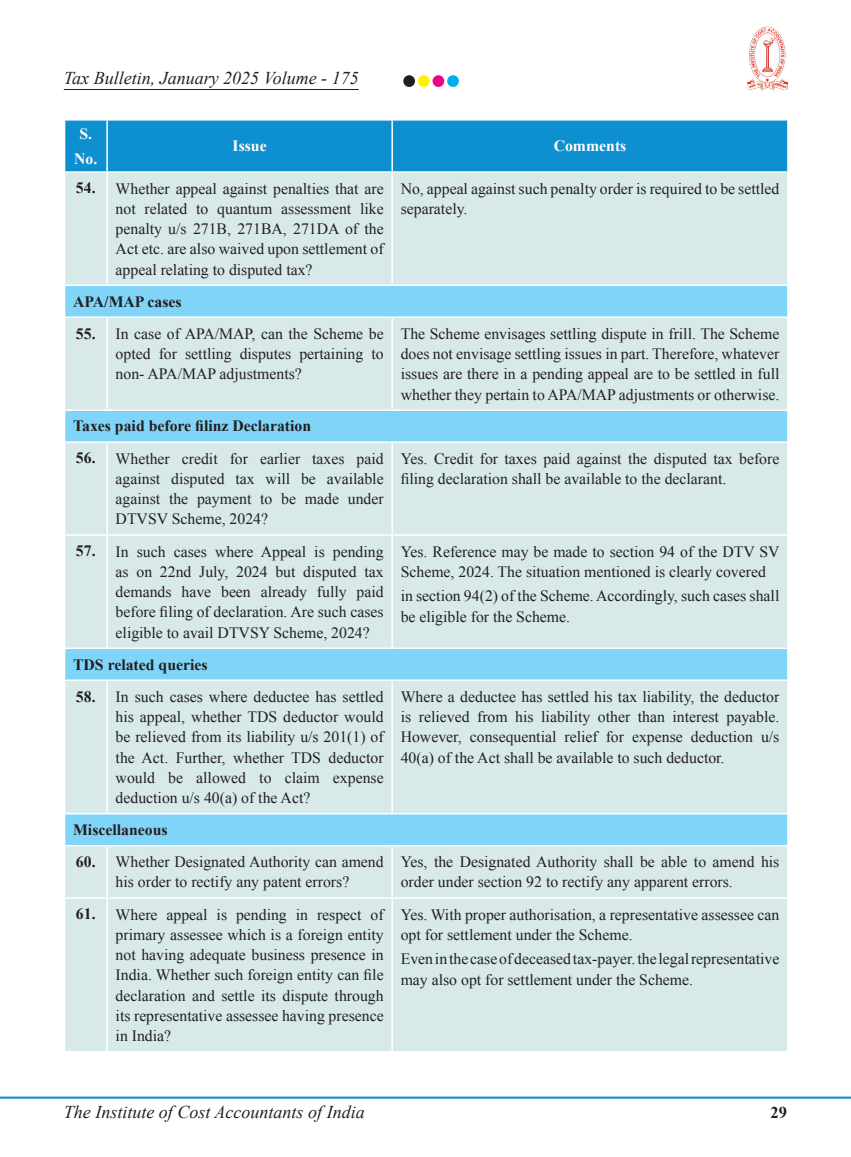
<style>
.page{position:relative;width:851px;height:1157px;background:#fff}
.page>*{position:absolute;margin:0;border:0;box-sizing:border-box;transform-origin:0 0}
.t1{font:italic 18px "Times New Roman";color:#231f20}
.t2{font:700 16.5px "Times New Roman";color:#231f20}
.Table_Body{font:15.75px/20.2px "Times New Roman";color:#231f20;text-align:justify}
.Table_Body-2{font:700 15.75px "Times New Roman";color:#231f20}
.Table_Body-3{font:700 15.75px "Times New Roman";color:#fff}
</style>
<div class="page">
<hr style="left:0;top:1096px;width:850px;height:2px;background:#0d8fd0">
<img style="left:747px;top:26px;width:40px;height:64px">
<hr style="left:64px;top:89px;width:295px;height:1px;background:#231f20">
<div style="left:403px;top:75px;width:12px;height:12px;background:#231f20;border-radius:50%"></div>
<div style="left:418px;top:75px;width:11px;height:12px;background:#fff101;border-radius:50%"></div>
<div style="left:432px;top:75px;width:12px;height:12px;background:#ed028c;border-radius:50%"></div>
<div style="left:447px;top:75px;width:12px;height:12px;background:#00aeef;border-radius:50%"></div>
<div style="left:65px;top:121px;width:722px;height:50px;background:#0d8fd0"></div>
<div style="left:65px;top:173px;width:722px;height:878px;background:#d8e9e9"></div>
<svg style="left:65px;top:286px;width:722px;height:559px;background:#c4e4ec"></svg>
<hr style="left:106px;top:121px;width:2px;height:50px;background:#fff">
<hr style="left:391px;top:121px;width:2px;height:50px;background:#fff">
<hr style="left:106px;top:173px;width:2px;height:111px;background:#fff">
<hr style="left:391px;top:173px;width:2px;height:111px;background:#fff">
<hr style="left:64px;top:284px;width:43px;height:2px;background:#fff">
<hr style="left:107px;top:284px;width:285px;height:2px;background:#fff">
<hr style="left:392px;top:284px;width:396px;height:2px;background:#fff">
<hr style="left:64px;top:316px;width:43px;height:2px;background:#fff">
<hr style="left:107px;top:316px;width:285px;height:2px;background:#fff">
<hr style="left:106px;top:318px;width:2px;height:91px;background:#fff">
<hr style="left:392px;top:316px;width:396px;height:2px;background:#fff">
<hr style="left:391px;top:318px;width:2px;height:91px;background:#fff">
<hr style="left:64px;top:409px;width:43px;height:2px;background:#fff">
<hr style="left:107px;top:409px;width:285px;height:2px;background:#fff">
<hr style="left:392px;top:409px;width:396px;height:2px;background:#fff">
<hr style="left:64px;top:441px;width:43px;height:2px;background:#fff">
<hr style="left:107px;top:441px;width:285px;height:2px;background:#fff">
<hr style="left:106px;top:443px;width:2px;height:91px;background:#fff">
<hr style="left:392px;top:441px;width:396px;height:2px;background:#fff">
<hr style="left:391px;top:443px;width:2px;height:91px;background:#fff">
<hr style="left:64px;top:534px;width:43px;height:2px;background:#fff">
<hr style="left:107px;top:534px;width:285px;height:2px;background:#fff">
<hr style="left:106px;top:536px;width:2px;height:111px;background:#fff">
<hr style="left:392px;top:534px;width:396px;height:2px;background:#fff">
<hr style="left:391px;top:536px;width:2px;height:111px;background:#fff">
<hr style="left:64px;top:647px;width:43px;height:2px;background:#fff">
<hr style="left:107px;top:647px;width:285px;height:2px;background:#fff">
<hr style="left:392px;top:647px;width:396px;height:2px;background:#fff">
<hr style="left:64px;top:679px;width:43px;height:2px;background:#fff">
<hr style="left:107px;top:679px;width:285px;height:2px;background:#fff">
<hr style="left:106px;top:681px;width:2px;height:132px;background:#fff">
<hr style="left:392px;top:679px;width:396px;height:2px;background:#fff">
<hr style="left:391px;top:681px;width:2px;height:132px;background:#fff">
<hr style="left:64px;top:813px;width:43px;height:1px;background:#fff">
<hr style="left:107px;top:813px;width:285px;height:1px;background:#fff">
<hr style="left:392px;top:813px;width:396px;height:1px;background:#fff">
<hr style="left:64px;top:845px;width:43px;height:1px;background:#fff">
<hr style="left:107px;top:845px;width:285px;height:1px;background:#fff">
<hr style="left:106px;top:846px;width:2px;height:51px;background:#fff">
<hr style="left:392px;top:845px;width:396px;height:1px;background:#fff">
<hr style="left:391px;top:846px;width:2px;height:51px;background:#fff">
<hr style="left:64px;top:897px;width:43px;height:2px;background:#fff">
<hr style="left:107px;top:897px;width:285px;height:2px;background:#fff">
<hr style="left:106px;top:899px;width:2px;height:152px;background:#fff">
<hr style="left:392px;top:897px;width:396px;height:2px;background:#fff">
<hr style="left:391px;top:899px;width:2px;height:152px;background:#fff">
<p class="t1" style="left:64px;top:66px;width:296px">Tax Bulletin, January 2025 Volume - 175</p>
<p class="Table_Body-3" style="left:79px;top:123px;width:14px">S.</p>
<p class="Table_Body-3" style="left:74px;top:147px;width:25px">No.</p>
<p class="Table_Body-3" style="left:232px;top:135px;width:36px">Issue</p>
<p class="Table_Body-3" style="left:553px;top:135px;width:74px">Comments</p>
<p class="Table_Body-2" style="left:76px;top:177px;width:21px">54.</p>
<p class="Table_Body" style="left:116px;top:178px;width:269px">Whether appeal against penalties that are not related to quantum assessment like penalty u/s 271B, 271BA, 271DA of the Act etc. are also waived upon settlement of appeal relating to disputed tax?</p>
<p class="Table_Body" style="left:400px;top:178px;width:380px">No, appeal against such penalty order is required to be settled separately.</p>
<p class="Table_Body-2" style="left:73px;top:290px;width:110px">APA/MAP cases</p>
<p class="Table_Body-2" style="left:76px;top:322px;width:21px">55.</p>
<p class="Table_Body" style="left:116px;top:323px;width:269px">In case of APA/MAP, can the Scheme be opted for settling disputes pertaining to non- APA/MAP adjustments?</p>
<p class="Table_Body" style="left:400px;top:323px;width:380px">The Scheme envisages settling dispute in frill. The Scheme does not envisage settling issues in part. Therefore, whatever issues are there in a pending appeal are to be settled in full whether they pertain to APA/MAP adjustments or otherwise.</p>
<p class="Table_Body-2" style="left:73px;top:415px;width:240px">Taxes paid before filinz Declaration</p>
<p class="Table_Body-2" style="left:76px;top:447px;width:21px">56.</p>
<p class="Table_Body" style="left:116px;top:448px;width:269px">Whether credit for earlier taxes paid against disputed tax will be available against the payment to be made under DTVSV Scheme, 2024?</p>
<p class="Table_Body" style="left:400px;top:448px;width:380px">Yes. Credit for taxes paid against the disputed tax before filing declaration shall be available to the declarant.</p>
<p class="Table_Body-2" style="left:76px;top:540px;width:21px">57.</p>
<p class="Table_Body" style="left:116px;top:541px;width:269px">In such cases where Appeal is pending as on 22nd July, 2024 but disputed tax demands have been already fully paid before filing of declaration. Are such cases eligible to avail DTVSY Scheme, 2024?</p>
<p class="Table_Body" style="left:400px;top:541px;width:380px">Yes. Reference may be made to section 94 of the DTV SV<br>Scheme, 2024. The situation mentioned is clearly covered</p>
<p class="Table_Body" style="left:400px;top:586px;width:380px">in section 94(2) of the Scheme. Accordingly, such cases shall be eligible for the Scheme.</p>
<p class="Table_Body-2" style="left:73px;top:653px;width:136px">TDS related queries</p>
<p class="Table_Body-2" style="left:76px;top:685px;width:21px">58.</p>
<p class="Table_Body" style="left:116px;top:686px;width:269px">In such cases where deductee has settled his appeal, whether TDS deductor would be relieved from its liability u/s 201(1) of the Act. Further, whether TDS deductor would be allowed to claim expense deduction u/s 40(a) of the Act?</p>
<p class="Table_Body" style="left:400px;top:686px;width:380px">Where a deductee has settled his tax liability, the deductor is relieved from his liability other than interest payable.<br>However, consequential relief for expense deduction u/s 40(a) of the Act shall be available to such deductor.</p>
<p class="Table_Body-2" style="left:73px;top:819px;width:96px">Miscellaneous</p>
<p class="Table_Body-2" style="left:76px;top:850px;width:21px">60.</p>
<p class="Table_Body" style="left:116px;top:851px;width:269px">Whether Designated Authority can amend his order to rectify any patent errors?</p>
<p class="Table_Body" style="left:400px;top:851px;width:380px">Yes, the Designated Authority shall be able to amend his order under section 92 to rectify any apparent errors.</p>
<p class="Table_Body-2" style="left:76px;top:903px;width:21px">61.</p>
<p class="Table_Body" style="left:116px;top:904px;width:269px">Where appeal is pending in respect of primary assessee which is a foreign entity not having adequate business presence in India. Whether such foreign entity can file declaration and settle its dispute through its representative assessee having presence in India?</p>
<p class="Table_Body" style="left:400px;top:904px;width:380px">Yes. With proper authorisation, a representative assessee can opt for settlement under the Scheme.</p>
<p class="Table_Body" style="left:400px;top:948px;width:380px">Even in the case of deceased tax-payer. the legal representative may also opt for settlement under the Scheme.</p>
<p class="t1" style="left:64px;top:1099px;width:302px">The Institute of Cost Accountants of India</p>
<p class="t2" style="left:770px;top:1100px;width:18px">29</p>
</div>
